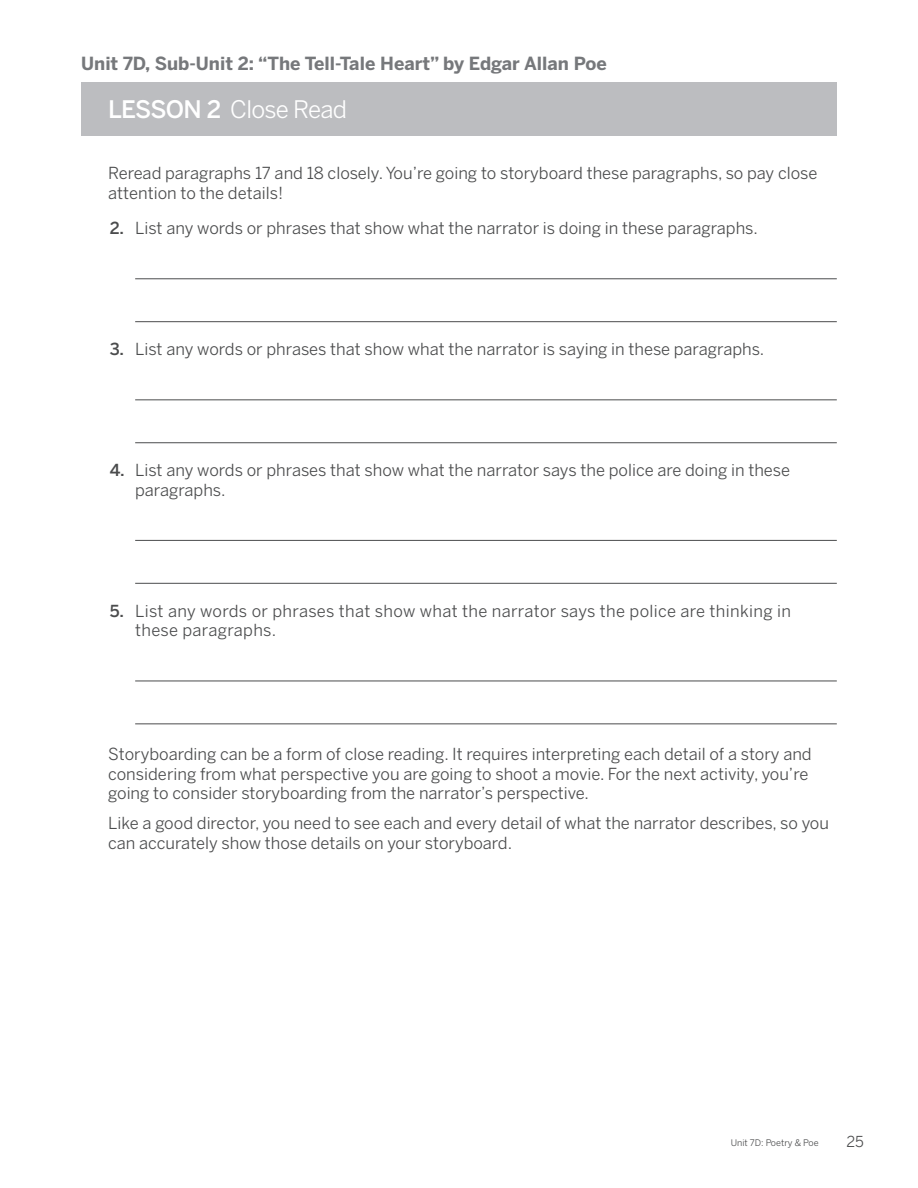
<style>
.page{position:relative;width:918px;height:1188px;background:#fff}
.page>*{position:absolute;margin:0;border:0;box-sizing:border-box;transform-origin:0 0}
.t1{font:24px "Benton Sans";letter-spacing:-.035em;color:#fff}
.t2{font:700 18px "Benton Sans";color:#76787b}
.t3{font:16.5px/19.8px "Benton Sans";color:#4b4c4d}
.t4{font:16.5px/19.5px "Benton Sans";letter-spacing:.02em;color:#4b4c4d}
.t5{font:15px "Benton Sans";color:#4b4c4d}
.t6{font:9px "Benton Sans";color:#4b4c4d}
.s1{font-weight:500}
</style>
<div class="page">
<div style="left:81px;top:82px;width:756px;height:54px;background:#bcbdc0"></div>
<hr style="left:135px;top:278px;width:702px;height:1px;background:#4b4c4d">
<hr style="left:135px;top:321px;width:702px;height:1px;background:#4b4c4d">
<hr style="left:135px;top:399px;width:702px;height:1px;background:#4b4c4d">
<hr style="left:135px;top:442px;width:702px;height:1px;background:#4b4c4d">
<hr style="left:135px;top:540px;width:702px;height:1px;background:#4b4c4d">
<hr style="left:135px;top:583px;width:702px;height:1px;background:#4b4c4d">
<hr style="left:135px;top:681px;width:702px;height:1px;background:#4b4c4d">
<hr style="left:135px;top:723px;width:702px;height:1px;background:#4b4c4d">
<p class="t2" style="left:81px;top:53px;width:527px">Unit 7D, Sub-Unit 2: “The Tell-Tale Heart” by Edgar Allan Poe</p>
<h1 class="t1" style="left:108px;top:95px;width:241px"><span class="s1">LESSON 2</span> Close Read</h1>
<p class="t3" style="left:108px;top:163px;width:711px">Reread paragraphs 17 and 18 closely. You’re going to storyboard these paragraphs, so pay close attention to the details!</p>
<p class="t3" style="left:110px;top:218px;width:650px"><span class="s1">2.</span> List any words or phrases that show what the narrator is doing in these paragraphs.</p>
<p class="t3" style="left:110px;top:339px;width:656px"><span class="s1">3.</span> List any words or phrases that show what the narrator is saying in these paragraphs.</p>
<p class="t3" style="left:135px;top:460px;width:656px;text-indent:-25px"><span class="s1">4.</span> List any words or phrases that show what the narrator says the police are doing in these paragraphs.</p>
<p class="t4" style="left:135px;top:601px;width:657px;text-indent:-25px"><span class="s1">5.</span> List any words or phrases that show what the narrator says the police are thinking in these paragraphs.</p>
<p class="t3" style="left:108px;top:744px;width:705px">Storyboarding can be a form of close reading. It requires interpreting each detail of a story and considering from what perspective you are going to shoot a movie. For the next activity, you’re going to consider storyboarding from the narrator’s perspective.</p>
<p class="t3" style="left:108px;top:813px;width:722px">Like a good director, you need to see each and every detail of what the narrator describes, so you can accurately show those details on your storyboard.</p>
<p class="t6" style="left:731px;top:1137px;width:89px">Unit 7D: Poetry &amp; Poe</p>
<p class="t5" style="left:846px;top:1133px;width:19px">25</p>
</div>
